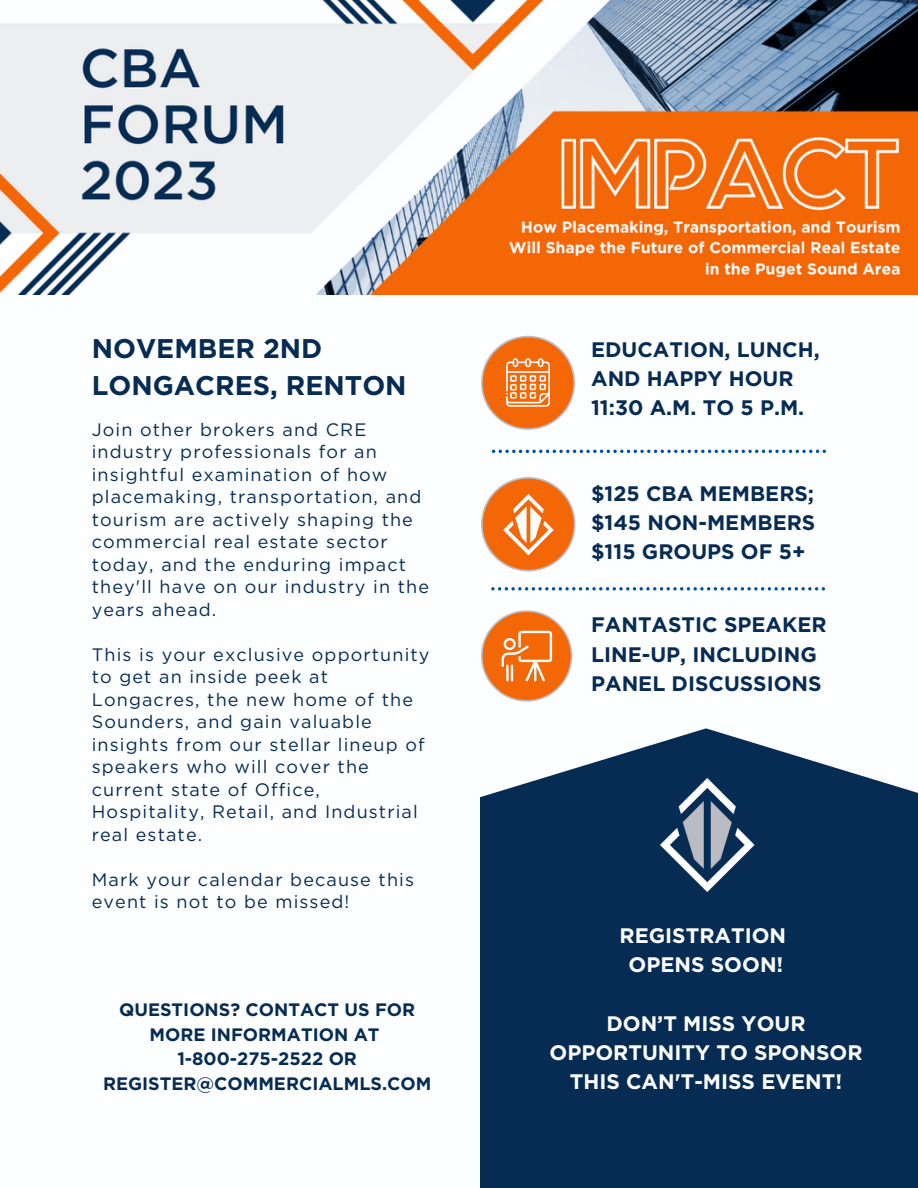
<style>
.page{position:relative;width:918px;height:1188px;background:#fff}
.page>*{position:absolute;margin:0;border:0;box-sizing:border-box;transform-origin:0 0}
.t1{font:700 27px "Gotham";color:#072c53}
.t2{font:700 21px/29.2px "Gotham";color:#072c53}
.t3{font:700 21px/29.2px "Gotham";color:#fdfeff;text-align:center}
.t4{font:18px/22.5px "Gotham";letter-spacing:.06em;color:#072c53}
.t5{font:700 18px/24.8px "Gotham";color:#072c53;text-align:center}
</style>
<div class="page">
<svg style="left:481px;top:610px;width:91px;height:92px"></svg>
<svg style="left:492px;top:450px;width:334px;height:3px"></svg>
<svg style="left:481px;top:336px;width:94px;height:94px"></svg>
<svg style="left:491px;top:587px;width:334px;height:4px"></svg>
<svg style="left:481px;top:477px;width:95px;height:94px"></svg>
<img style="left:502px;top:493px;width:52px;height:62px">
<img style="left:0;top:0;width:918px;height:294px">
<svg style="left:480px;top:728px;width:438px;height:460px;background:#1a3c60"></svg>
<img style="left:656px;top:778px;width:100px;height:116px">
<p class="t1" style="left:92px;top:336px;width:232px">NOVEMBER 2ND</p>
<p class="t1" style="left:92px;top:373px;width:316px">LONGACRES, RENTON</p>
<p class="t4" style="left:92px;top:419px;width:339px">Join other brokers and CRE industry professionals for an insightful examination of how placemaking, transportation, and tourism are actively shaping the commercial real estate sector today, and the enduring impact they'll have on our industry in the years ahead.</p>
<p class="t4" style="left:92px;top:644px;width:339px">This is your exclusive opportunity to get an inside peek at<br>Longacres, the new home of the<br>Sounders, and gain valuable insights from our stellar lineup of speakers who will cover the current state of Office,<br>Hospitality, Retail, and Industrial real estate.</p>
<p class="t4" style="left:92px;top:869px;width:324px">Mark your calendar because this event is not to be missed!</p>
<p class="t5" style="left:119px;top:998px;width:298px">QUESTIONS? CONTACT US FOR<br>MORE INFORMATION AT</p>
<p class="t5" style="left:103px;top:1048px;width:330px">1-800-275-2522 OR<br>REGISTER@COMMERCIALMLS.COM</p>
<p class="t2" style="left:591px;top:336px;width:230px">EDUCATION, LUNCH,<br>AND HAPPY HOUR</p>
<p class="t2" style="left:591px;top:394px;width:215px">11:30 A.M. TO 5 P.M.</p>
<p class="t2" style="left:591px;top:480px;width:225px">$125 CBA MEMBERS;</p>
<p class="t2" style="left:591px;top:509px;width:226px">$145 NON-MEMBERS</p>
<p class="t2" style="left:591px;top:538px;width:216px">$115 GROUPS OF 5+</p>
<p class="t2" style="left:591px;top:611px;width:237px">FANTASTIC SPEAKER<br>LINE-UP, INCLUDING<br>PANEL DISCUSSIONS</p>
<p class="t3" style="left:620px;top:922px;width:168px">REGISTRATION</p>
<p class="t3" style="left:629px;top:951px;width:156px">OPENS SOON!</p>
<p class="t3" style="left:550px;top:1010px;width:314px">DON’T MISS YOUR<br>OPPORTUNITY TO SPONSOR<br>THIS CAN'T-MISS EVENT!</p>
</div>
